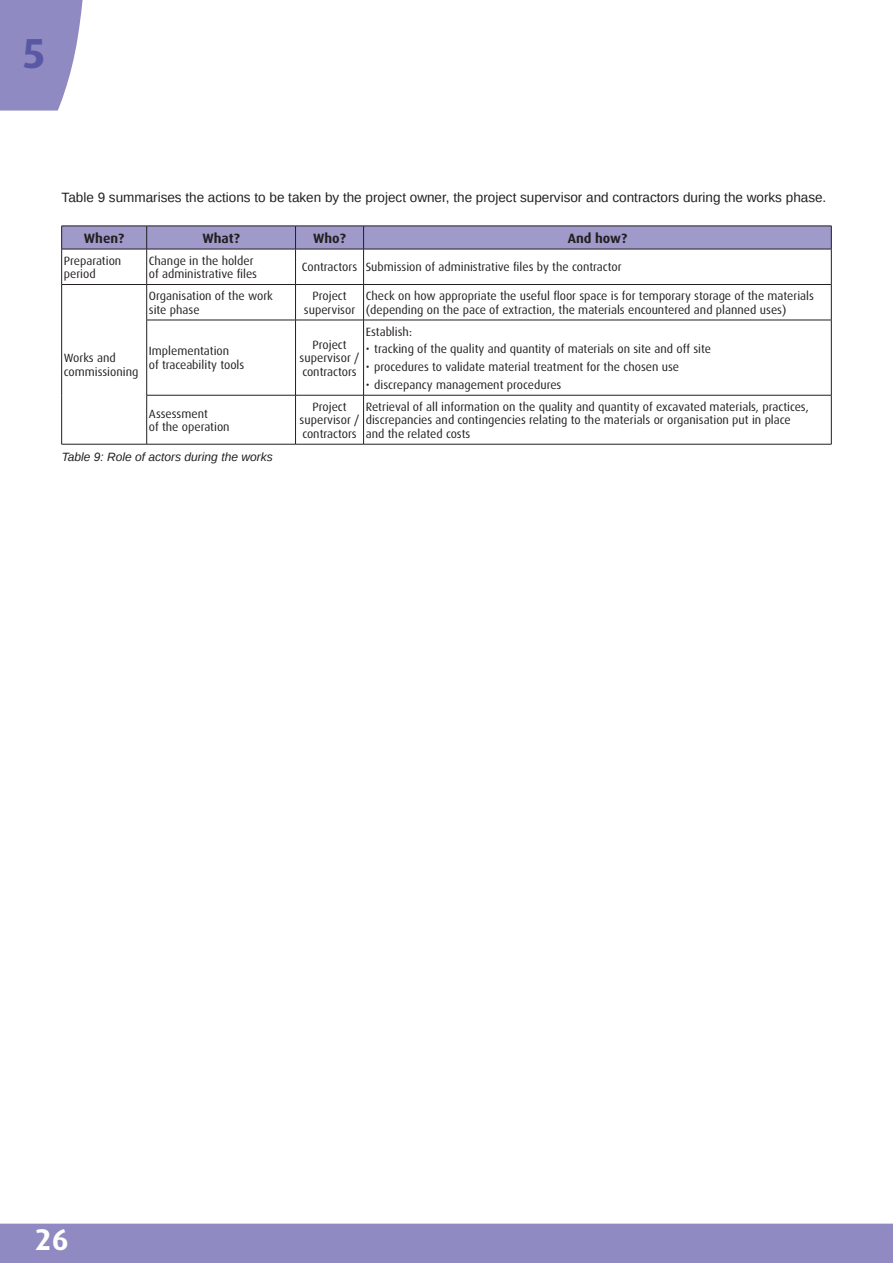
<style>
.page{position:relative;width:893px;height:1263px;background:#908ac2}
.page>*{position:absolute;margin:0;border:0;box-sizing:border-box;transform-origin:0 0}
.t1{font:700 42px "Dax OT";color:#5a57a5}
.t2{font:700 30px "Dax OT";color:#fff}
.t3{font:13.5px "Liberation Sans";color:#231f20}
.t4{font:700 13.5px "Dax OT";color:#231f20}
.t5{font:12px/13.5px "Dax OT";color:#231f20}
.t6{font:italic 12px "Liberation Sans";color:#231f20}
</style>
<div class="page">
<div style="left:0;top:0;width:893px;height:1223px;background:#fff"></div>
<svg style="left:0;top:0;width:84px;height:111px"></svg>
<svg style="left:61px;top:226px;width:771px;height:23px"></svg>
<hr style="left:61px;top:249px;width:86px;height:1px;background:#231f20">
<hr style="left:61px;top:249px;width:1px;height:35px;background:#231f20">
<hr style="left:147px;top:249px;width:149px;height:1px;background:#231f20">
<hr style="left:146px;top:249px;width:1px;height:35px;background:#231f20">
<hr style="left:296px;top:249px;width:68px;height:1px;background:#231f20">
<hr style="left:295px;top:249px;width:1px;height:35px;background:#231f20">
<hr style="left:364px;top:249px;width:467px;height:1px;background:#231f20">
<hr style="left:363px;top:249px;width:1px;height:35px;background:#231f20">
<hr style="left:831px;top:249px;width:1px;height:35px;background:#231f20">
<hr style="left:61px;top:284px;width:86px;height:1px;background:#231f20">
<hr style="left:61px;top:285px;width:1px;height:35px;background:#231f20">
<hr style="left:147px;top:284px;width:149px;height:1px;background:#231f20">
<hr style="left:146px;top:285px;width:1px;height:35px;background:#231f20">
<hr style="left:296px;top:284px;width:68px;height:1px;background:#231f20">
<hr style="left:295px;top:285px;width:1px;height:35px;background:#231f20">
<hr style="left:364px;top:284px;width:467px;height:1px;background:#231f20">
<hr style="left:363px;top:285px;width:1px;height:35px;background:#231f20">
<hr style="left:831px;top:285px;width:1px;height:35px;background:#231f20">
<hr style="left:61px;top:320px;width:1px;height:75px;background:#231f20">
<hr style="left:147px;top:320px;width:149px;height:1px;background:#231f20">
<hr style="left:146px;top:320px;width:1px;height:75px;background:#231f20">
<hr style="left:296px;top:320px;width:68px;height:1px;background:#231f20">
<hr style="left:295px;top:320px;width:1px;height:75px;background:#231f20">
<hr style="left:364px;top:320px;width:467px;height:1px;background:#231f20">
<hr style="left:363px;top:320px;width:1px;height:75px;background:#231f20">
<hr style="left:831px;top:320px;width:1px;height:75px;background:#231f20">
<hr style="left:61px;top:395px;width:1px;height:49px;background:#231f20">
<hr style="left:147px;top:395px;width:149px;height:1px;background:#231f20">
<hr style="left:146px;top:395px;width:1px;height:49px;background:#231f20">
<hr style="left:296px;top:395px;width:68px;height:1px;background:#231f20">
<hr style="left:295px;top:395px;width:1px;height:49px;background:#231f20">
<hr style="left:364px;top:395px;width:467px;height:1px;background:#231f20">
<hr style="left:363px;top:395px;width:1px;height:49px;background:#231f20">
<hr style="left:831px;top:395px;width:1px;height:49px;background:#231f20">
<hr style="left:61px;top:444px;width:86px;height:1px;background:#231f20">
<hr style="left:147px;top:444px;width:149px;height:1px;background:#231f20">
<hr style="left:296px;top:444px;width:68px;height:1px;background:#231f20">
<hr style="left:364px;top:444px;width:467px;height:1px;background:#231f20">
<h1 class="t1" style="left:22px;top:30px;width:25px">5</h1>
<p class="t3" style="left:62px;top:189px;width:766px">Table 9 summarises the actions to be taken by the project owner, the project supervisor and contractors during the works phase.</p>
<p class="t4" style="left:84px;top:230px;width:42px">When?</p>
<p class="t4" style="left:202px;top:230px;width:39px">What?</p>
<p class="t4" style="left:313px;top:230px;width:34px">Who?</p>
<p class="t4" style="left:568px;top:230px;width:61px">And how?</p>
<p class="t5" style="left:64px;top:254px;width:59px">Preparation period</p>
<p class="t5" style="left:149px;top:254px;width:110px">Change in the holder of administrative files</p>
<p class="t5" style="left:302px;top:261px;width:321px">Contractors Submission of administrative files by the contractor</p>
<p class="t5" style="left:64px;top:351px;width:76px">Works and commissioning</p>
<p class="t5" style="left:149px;top:289px;width:126px">Organisation of the work site phase</p>
<p class="t5" style="left:304px;top:289px;width:53px;text-align:center">Project supervisor</p>
<p class="t5" style="left:366px;top:289px;width:450px">Check on how appropriate the useful floor space is for temporary storage of the materials (depending on the pace of extraction, the materials encountered and planned uses)</p>
<p class="t5" style="left:149px;top:345px;width:97px">Implementation<br>of traceability tools</p>
<p class="t5" style="left:300px;top:338px;width:61px;text-align:center">Project supervisor / contractors</p>
<p class="t5" style="left:366px;top:325px;width:48px">Establish:</p>
<p class="t5" style="left:366px;top:343px;width:347px">• tracking of the quality and quantity of materials on site and off site</p>
<p class="t5" style="left:366px;top:360px;width:315px">• procedures to validate material treatment for the chosen use</p>
<p class="t5" style="left:366px;top:378px;width:197px">• discrepancy management procedures</p>
<p class="t5" style="left:149px;top:407px;width:82px">Assessment<br>of the operation</p>
<p class="t5" style="left:300px;top:400px;width:61px;text-align:center">Project supervisor / contractors</p>
<p class="t5" style="left:366px;top:400px;width:445px">Retrieval of all information on the quality and quantity of excavated materials, practices, discrepancies and contingencies relating to the materials or organisation put in place and the related costs</p>
<p class="t6" style="left:62px;top:449px;width:212px">Table 9: Role of actors during the works</p>
<h2 class="t2" style="left:35px;top:1222px;width:35px">26</h2>
</div>
